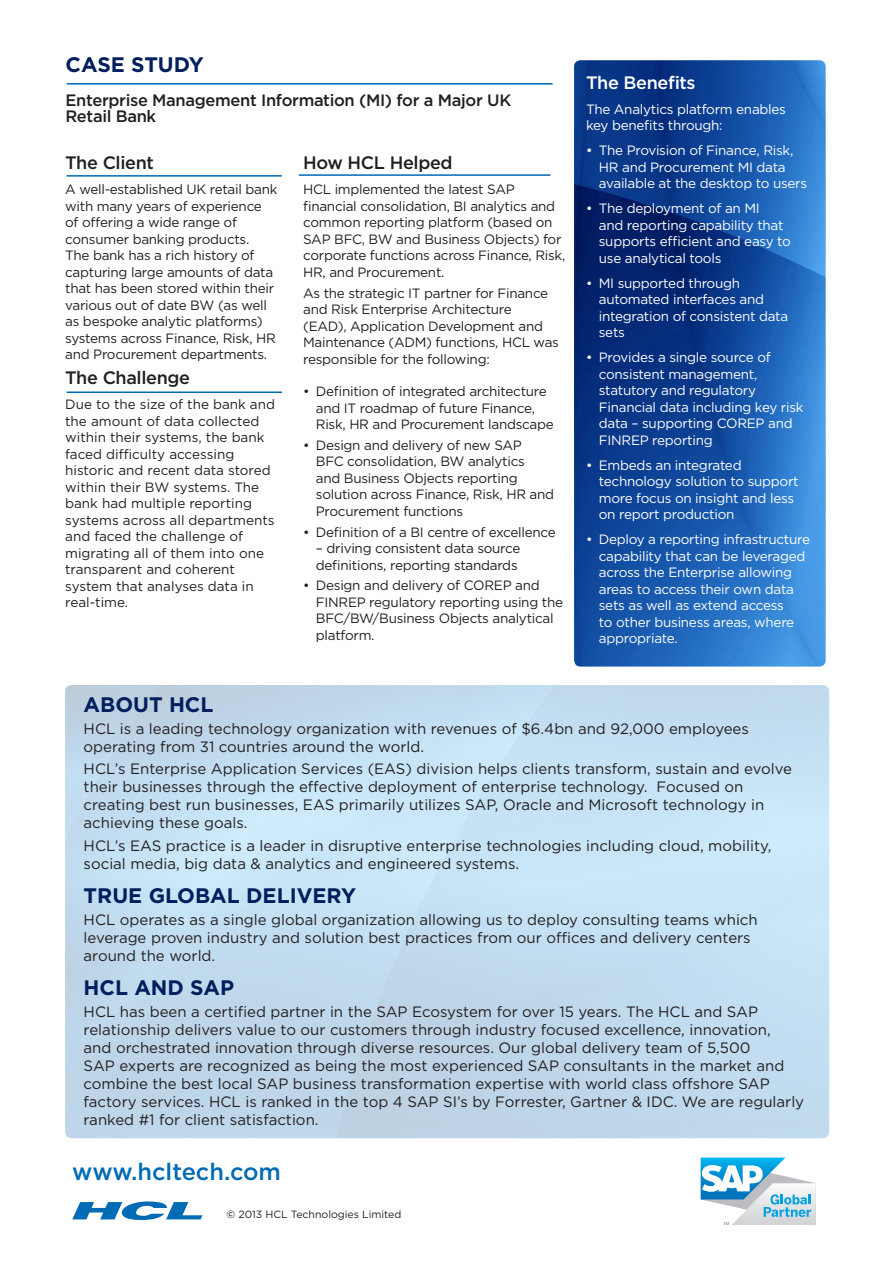
<style>
.page{position:relative;width:893px;height:1263px;background:#fff}
.page>*{position:absolute;margin:0;border:0;box-sizing:border-box;transform-origin:0 0}
.t1{font:500 23.55px "Gotham";color:#006bb5}
.t2{font:700 21px "Gotham";color:#011e5d}
.t3{font:500 18px "Gotham";letter-spacing:-.02em;color:#231f20}
.t4{font:500 18px "Gotham";letter-spacing:-.02em;color:#fff}
.t5{font:500 16.5px/16.5px "Gotham";letter-spacing:-.02em;color:#231f20}
.t6{font:15px/18px "Gotham";color:#231f20}
.t7{font:13.5px/16.5px "Gotham";letter-spacing:-.02em;color:#231f20}
.t8{font:13.5px/16.5px "Gotham";letter-spacing:-.02em;color:#fff}
.t9{font:13.5px/16.5px "Gotham";color:#231f20}
.t10{font:10.5px "Gotham";color:#231f20}
.s1{font-weight:500}
</style>
<div class="page">
<img style="left:574px;top:60px;width:252px;height:606px">
<hr style="left:67px;top:175px;width:215px;height:2px;background:#006bb5">
<hr style="left:67px;top:391px;width:215px;height:2px;background:#006bb5">
<hr style="left:299px;top:174px;width:251px;height:2px;background:#006bb5">
<svg style="left:72px;top:1201px;width:130px;height:19px"></svg>
<svg style="left:701px;top:1157px;width:115px;height:68px"></svg>
<hr style="left:67px;top:83px;width:486px;height:2px;background:#006bb5">
<p class="t2" style="left:66px;top:51px;width:140px">CASE STUDY</p>
<p class="t5" style="left:66px;top:91px;width:447px">Enterprise Management Information (MI) for a Major UK<br>Retail Bank</p>
<p class="t3" style="left:65px;top:151px;width:90px">The Client</p>
<p class="t7" style="left:65px;top:181px;width:214px">A well-established UK retail bank with many years of experience of offering a wide range of consumer banking products.<br>The bank has a rich history of capturing large amounts of data that has been stored within their various out of date BW (as well as bespoke analytic platforms) systems across Finance, Risk, HR and Procurement departments.</p>
<p class="t3" style="left:65px;top:366px;width:126px">The Challenge</p>
<p class="t9" style="left:65px;top:396px;width:211px">Due to the size of the bank and the amount of data collected within their systems, the bank faced difficulty accessing historic and recent data stored within their BW systems. The bank had multiple reporting systems across all departments and faced the challenge of migrating all of them into one transparent and coherent system that analyses data in real-time.</p>
<p class="t3" style="left:303px;top:151px;width:151px">How HCL Helped</p>
<p class="t7" style="left:303px;top:181px;width:264px">HCL implemented the latest SAP financial consolidation, BI analytics and common reporting platform (based on SAP BFC, BW and Business Objects) for corporate functions across Finance, Risk, HR, and Procurement.</p>
<p class="t7" style="left:303px;top:284px;width:257px">As the strategic IT partner for Finance and Risk Enterprise Architecture<br>(EAD), Application Development and Maintenance (ADM) functions, HCL was responsible for the following:</p>
<p class="t7" style="left:316px;top:383px;width:239px;text-indent:-13px">• Definition of integrated architecture and IT roadmap of future Finance,<br>Risk, HR and Procurement landscape</p>
<p class="t7" style="left:316px;top:436px;width:240px;text-indent:-13px">• Design and delivery of new SAP<br>BFC consolidation, BW analytics<br>and Business Objects reporting solution across Finance, Risk, HR and<br>Procurement functions</p>
<p class="t7" style="left:303px;top:523px;width:254px">• Definition of a BI centre of excellence</p>
<p class="t7" style="left:316px;top:540px;width:206px">– driving consistent data source definitions, reporting standards</p>
<p class="t7" style="left:316px;top:577px;width:249px;text-indent:-13px">• Design and delivery of COREP and<br>FINREP regulatory reporting using the<br>BFC/BW/Business Objects analytical platform.</p>
<p class="t4" style="left:586px;top:71px;width:111px">The Benefits</p>
<p class="t8" style="left:586px;top:101px;width:201px">The Analytics platform enables key benefits through:</p>
<p class="t8" style="left:599px;top:142px;width:210px;text-indent:-13px">• The Provision of Finance, Risk,<br>HR and Procurement MI data available at the desktop to users</p>
<p class="t8" style="left:599px;top:200px;width:194px;text-indent:-13px">• The deployment of an MI<br>and reporting capability that supports efficient and easy to use analytical tools</p>
<p class="t8" style="left:599px;top:275px;width:191px;text-indent:-13px">• MI supported through automated interfaces and integration of consistent data sets</p>
<p class="t8" style="left:599px;top:349px;width:206px;text-indent:-13px">• Provides a single source of consistent management, statutory and regulatory<br>Financial data including key risk data – supporting COREP and<br>FINREP reporting</p>
<p class="t8" style="left:599px;top:457px;width:201px;text-indent:-13px">• Embeds an integrated technology solution to support more focus on insight and less on report production</p>
<p class="t8" style="left:599px;top:531px;width:213px;text-indent:-13px">• Deploy a reporting infrastructure capability that can be leveraged across the Enterprise allowing areas to access their own data sets as well as extend access<br>to other business areas, where appropriate.</p>
<p class="t2" style="left:84px;top:690px;width:131px">ABOUT HCL</p>
<p class="t6" style="left:84px;top:719px;width:667px">HCL is a leading technology organization with revenues of $6.4bn and 92,000 employees operating from 31 countries around the world.</p>
<p class="t6" style="left:84px;top:760px;width:710px">HCL’s Enterprise Application Services (EAS) division helps clients transform, sustain and evolve their businesses through the effective deployment of enterprise technology. Focused on creating best run businesses, EAS primarily utilizes SAP, Oracle and Microsoft technology in achieving these goals.</p>
<p class="t6" style="left:84px;top:836px;width:689px">HCL’s EAS practice is a leader in disruptive enterprise technologies including cloud, mobility, social media, big data &amp; analytics and engineered systems.</p>
<p class="t2" style="left:84px;top:881px;width:274px">TRUE GLOBAL DELIVERY</p>
<p class="t6" style="left:84px;top:910px;width:676px">HCL operates as a single global organization allowing us to deploy consulting teams which leverage proven industry and solution best practices from our offices and delivery centers around the world.</p>
<p class="t2" style="left:84px;top:973px;width:152px">HCL AND SAP</p>
<p class="t6" style="left:84px;top:1002px;width:722px">HCL has been a certified partner in the SAP Ecosystem for over 15 years. The HCL and SAP relationship delivers value to our customers through industry focused excellence, innovation,<br>and orchestrated innovation through diverse resources. Our global delivery team of 5,500<br>SAP experts are recognized as being the most experienced SAP consultants in the market and combine the best local SAP business transformation expertise with world class offshore SAP factory services. HCL is ranked in the top 4 SAP SI’s by Forrester, Gartner &amp; IDC. We are regularly ranked #1 for client satisfaction.</p>
<p class="t1" style="left:72px;top:1156px;width:210px">www.hcltech.com</p>
<p class="t10" style="left:227px;top:1207px;width:176px"><span class="s1">©</span> 2013 HCL Technologies Limited</p>
</div>
